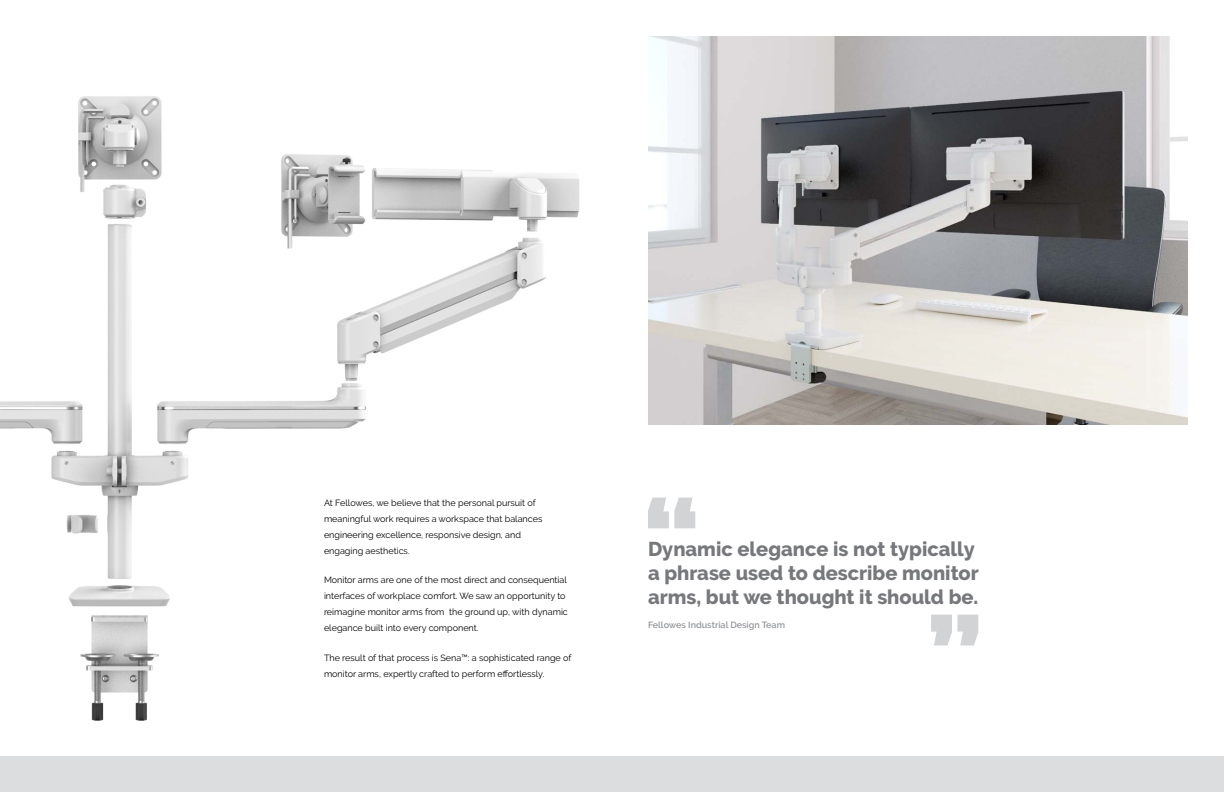
<style>
.page{position:relative;width:1224px;height:792px;background:#fff}
.page>*{position:absolute;margin:0;border:0;box-sizing:border-box;transform-origin:0 0}
.t1{font:800 20px/24px "Raleway";color:#77787b}
.t2{font:9px/16px "Raleway";color:#000}
.t3{font:600 9px "Raleway";color:#939598}
</style>
<div class="page">
<img style="left:0;top:96px;width:579px;height:625px">
<img style="left:648px;top:36px;width:540px;height:388px">
<svg style="left:648px;top:498px;width:47px;height:30px"></svg>
<svg style="left:931px;top:615px;width:47px;height:31px"></svg>
<div style="left:0;top:756px;width:1224px;height:36px;background:#dcddde"></div>
<p class="t2" style="left:324px;top:495px;width:220px">At Fellowes, we believe that the personal pursuit of meaningful work requires a workspace that balances engineering excellence, responsive design, and engaging aesthetics.</p>
<p class="t2" style="left:324px;top:572px;width:245px">Monitor arms are one of the most direct and consequential interfaces of workplace comfort. We saw an opportunity to reimagine monitor arms from the ground up, with dynamic elegance built into every component.</p>
<p class="t2" style="left:324px;top:650px;width:249px">The result of that process is Sena™: a sophisticated range of monitor arms, expertly crafted to perform effortlessly.</p>
<h1 class="t1" style="left:648px;top:537px;width:332px">Dynamic elegance is not typically a phrase used to describe monitor arms, but we thought it should be.</h1>
<p class="t3" style="left:648px;top:619px;width:139px">Fellowes Industrial Design Team</p>
</div>
